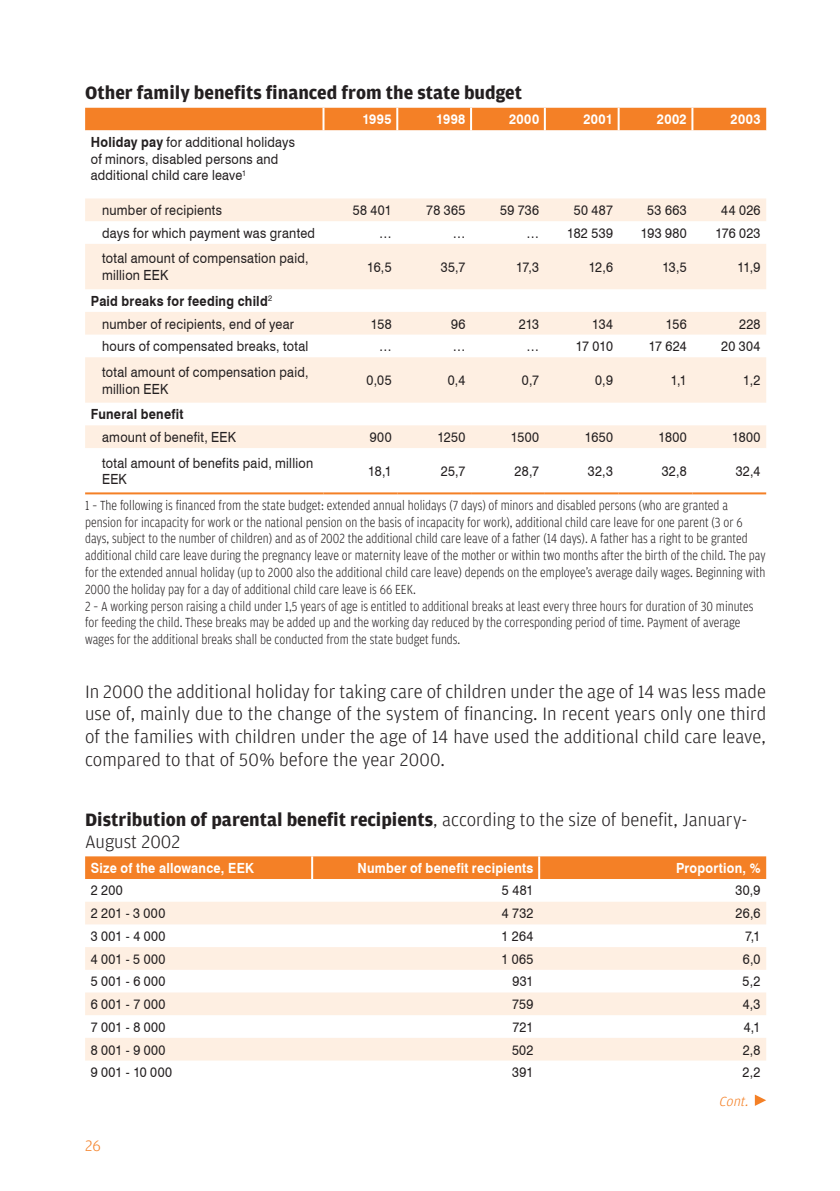
<style>
.page{position:relative;width:840px;height:1191px;background:#fff}
.page>*{position:absolute;margin:0;border:0;box-sizing:border-box;transform-origin:0 0}
.t1{font:300 19px/22.6px "Amplitude";color:#231f20}
.t2{font:700 19px "Amplitude";color:#231f20}
.t3{font:300 16px "Amplitude";color:#f48026}
.t4{font:300 14px/16.8px "Amplitude";color:#231f20;scale:.85 1}
.t5{font:14px/16.8px "Swiss 721 BT";letter-spacing:.02em;color:#231f20;scale:.9 1}
.t6{font:700 14px "Swiss 721 BT";letter-spacing:.02em;color:#fff;scale:.9 1}
.t7{font:700 14px "Swiss 721 BT";letter-spacing:.02em;color:#231f20;scale:.9 1}
.t8{font:italic 300 14px "Amplitude";color:#f48026}
.s1{font-weight:700}
</style>
<div class="page">
<div style="left:85px;top:856px;width:680px;height:23px;background:#f48026"></div>
<svg style="left:85px;top:1060px;width:680px;height:1px"></svg>
<svg style="left:85px;top:902px;width:680px;height:158px;fill:#feefe2"></svg>
<hr style="left:311px;top:856px;width:2px;height:23px;background:#fff">
<hr style="left:538px;top:856px;width:2px;height:23px;background:#fff">
<div style="left:85px;top:108px;width:680px;height:22px;background:#f48026"></div>
<svg style="left:85px;top:198px;width:680px;height:250px;fill:#feefe2"></svg>
<hr style="left:322px;top:108px;width:2px;height:22px;background:#fff">
<hr style="left:396px;top:108px;width:2px;height:22px;background:#fff">
<hr style="left:470px;top:108px;width:2px;height:22px;background:#fff">
<hr style="left:543px;top:108px;width:2px;height:22px;background:#fff">
<hr style="left:617px;top:108px;width:2px;height:22px;background:#fff">
<hr style="left:691px;top:108px;width:2px;height:22px;background:#fff">
<hr style="left:85px;top:492px;width:238px;height:2px;background:#f48026">
<hr style="left:323px;top:492px;width:74px;height:2px;background:#f48026">
<hr style="left:397px;top:492px;width:74px;height:2px;background:#f48026">
<hr style="left:471px;top:492px;width:73px;height:2px;background:#f48026">
<hr style="left:544px;top:492px;width:74px;height:2px;background:#f48026">
<hr style="left:618px;top:492px;width:74px;height:2px;background:#f48026">
<hr style="left:692px;top:492px;width:73px;height:2px;background:#f48026">
<svg style="left:754px;top:1094px;width:11px;height:12px"></svg>
<h1 class="t2" style="left:85px;top:82px;width:438px">Other family benefits financed from the state budget</h1>
<p class="t6" style="left:362px;top:111px;width:34px">1995</p>
<p class="t6" style="left:436px;top:111px;width:34px">1998</p>
<p class="t6" style="left:509px;top:111px;width:35px">2000</p>
<p class="t6" style="left:583px;top:111px;width:34px">2001</p>
<p class="t6" style="left:656px;top:111px;width:35px">2002</p>
<p class="t6" style="left:730px;top:111px;width:35px">2003</p>
<p class="t5" style="left:91px;top:133px;width:228px"><span class="s1">Holiday pay</span> for additional holidays of minors, disabled persons and additional child care leave<sup>1</sup></p>
<p class="t5" style="left:102px;top:202px;width:135px">number of recipients</p>
<p class="t5" style="left:352px;top:202px;width:45px">58 401</p>
<p class="t5" style="left:426px;top:202px;width:45px">78 365</p>
<p class="t5" style="left:500px;top:202px;width:45px">59 736</p>
<p class="t5" style="left:573px;top:202px;width:45px">50 487</p>
<p class="t5" style="left:647px;top:202px;width:45px">53 663</p>
<p class="t5" style="left:721px;top:202px;width:45px">44 026</p>
<p class="t5" style="left:102px;top:224px;width:238px">days for which payment was granted</p>
<p class="t5" style="left:379px;top:224px;width:16px">…</p>
<p class="t5" style="left:452px;top:224px;width:16px">…</p>
<p class="t5" style="left:526px;top:224px;width:16px">…</p>
<p class="t5" style="left:567px;top:224px;width:52px">182 539</p>
<p class="t5" style="left:640px;top:224px;width:53px">193 980</p>
<p class="t5" style="left:715px;top:224px;width:52px">176 023</p>
<p class="t5" style="left:102px;top:250px;width:231px">total amount of compensation paid, million EEK</p>
<p class="t5" style="left:367px;top:258px;width:29px">16,5</p>
<p class="t5" style="left:440px;top:258px;width:29px">35,7</p>
<p class="t5" style="left:516px;top:258px;width:27px">17,3</p>
<p class="t5" style="left:588px;top:258px;width:28px">12,6</p>
<p class="t5" style="left:662px;top:258px;width:29px">13,5</p>
<p class="t5" style="left:737px;top:258px;width:27px">11,9</p>
<p class="t5" style="left:102px;top:289px;width:214px;line-height:22.6px;text-indent:-11px"><span class="s1">Paid breaks for feeding child</span><sup>2 </sup>number of recipients, end of year</p>
<p class="t5" style="left:370px;top:315px;width:25px">158</p>
<p class="t5" style="left:451px;top:315px;width:17px">96</p>
<p class="t5" style="left:518px;top:315px;width:24px">213</p>
<p class="t5" style="left:591px;top:315px;width:25px">134</p>
<p class="t5" style="left:665px;top:315px;width:25px">156</p>
<p class="t5" style="left:738px;top:315px;width:25px">228</p>
<p class="t5" style="left:102px;top:338px;width:230px">hours of compensated breaks, total</p>
<p class="t5" style="left:379px;top:338px;width:16px">…</p>
<p class="t5" style="left:452px;top:338px;width:16px">…</p>
<p class="t5" style="left:526px;top:338px;width:16px">…</p>
<p class="t5" style="left:575px;top:338px;width:43px">17 010</p>
<p class="t5" style="left:648px;top:338px;width:44px">17 624</p>
<p class="t5" style="left:720px;top:338px;width:45px">20 304</p>
<p class="t5" style="left:102px;top:363px;width:231px">total amount of compensation paid, million EEK</p>
<p class="t5" style="left:366px;top:372px;width:29px">0,05</p>
<p class="t5" style="left:447px;top:372px;width:21px">0,4</p>
<p class="t5" style="left:521px;top:372px;width:21px">0,7</p>
<p class="t5" style="left:595px;top:372px;width:21px">0,9</p>
<p class="t5" style="left:670px;top:372px;width:19px">1,1</p>
<p class="t5" style="left:742px;top:372px;width:21px">1,2</p>
<p class="t7" style="left:91px;top:406px;width:104px">Funeral benefit</p>
<p class="t5" style="left:102px;top:428px;width:150px">amount of benefit, EEK</p>
<p class="t5" style="left:369px;top:428px;width:26px">900</p>
<p class="t5" style="left:437px;top:428px;width:32px">1250</p>
<p class="t5" style="left:510px;top:428px;width:33px">1500</p>
<p class="t5" style="left:584px;top:428px;width:33px">1650</p>
<p class="t5" style="left:658px;top:428px;width:33px">1800</p>
<p class="t5" style="left:731px;top:428px;width:33px">1800</p>
<p class="t5" style="left:102px;top:454px;width:236px">total amount of benefits paid, million<br>EEK</p>
<p class="t5" style="left:368px;top:462px;width:27px">18,1</p>
<p class="t5" style="left:440px;top:462px;width:29px">25,7</p>
<p class="t5" style="left:514px;top:462px;width:29px">28,7</p>
<p class="t5" style="left:587px;top:462px;width:29px">32,3</p>
<p class="t5" style="left:661px;top:462px;width:29px">32,8</p>
<p class="t5" style="left:735px;top:462px;width:29px">32,4</p>
<p class="t4" style="left:85px;top:497px;width:801px">1 – The following is financed from the state budget: extended annual holidays (7 days) of minors and disabled persons (who are granted a pension for incapacity for work or the national pension on the basis of incapacity for work), additional child care leave for one parent (3 or 6 days, subject to the number of children) and as of 2002 the additional child care leave of a father (14 days). A father has a right to be granted additional child care leave during the pregnancy leave or maternity leave of the mother or within two months after the birth of the child. The pay for the extended annual holiday (up to 2000 also the additional child care leave) depends on the employee’s average daily wages. Beginning with 2000 the holiday pay for a day of additional child care leave is 66 EEK.<br>2 – A working person raising a child under 1,5 years of age is entitled to additional breaks at least every three hours for duration of 30 minutes for feeding the child. These breaks may be added up and the working day reduced by the corresponding period of time. Payment of average wages for the additional breaks shall be conducted from the state budget funds.</p>
<p class="t1" style="left:85px;top:680px;width:682px;text-align:justify">In 2000 the additional holiday for taking care of children under the age of 14 was less made use of, mainly due to the change of the system of financing. In recent years only one third of the families with children under the age of 14 have used the additional child care leave, compared to that of 50% before the year 2000.</p>
<h1 class="t1" style="left:85px;top:808px;width:663px"><span class="s1">Distribution of parental benefit recipients</span>, according to the size of benefit, January-<br>August 2002</h1>
<p class="t6" style="left:91px;top:859px;width:183px">Size of the allowance, EEK</p>
<p class="t6" style="left:357px;top:859px;width:197px">Number of benefit recipients</p>
<p class="t6" style="left:675px;top:859px;width:95px">Proportion, %</p>
<p class="t5" style="left:91px;top:882px;width:37px">2 200</p>
<p class="t5" style="left:501px;top:882px;width:36px">5 481</p>
<p class="t5" style="left:735px;top:882px;width:29px">30,9</p>
<p class="t5" style="left:91px;top:905px;width:84px">2 201 - 3 000</p>
<p class="t5" style="left:501px;top:905px;width:37px">4 732</p>
<p class="t5" style="left:735px;top:905px;width:29px">26,6</p>
<p class="t5" style="left:91px;top:927px;width:84px">3 001 - 4 000</p>
<p class="t5" style="left:501px;top:927px;width:37px">1 264</p>
<p class="t5" style="left:744px;top:927px;width:19px">7,1</p>
<p class="t5" style="left:91px;top:950px;width:84px">4 001 - 5 000</p>
<p class="t5" style="left:501px;top:950px;width:37px">1 065</p>
<p class="t5" style="left:742px;top:950px;width:21px">6,0</p>
<p class="t5" style="left:91px;top:973px;width:84px">5 001 - 6 000</p>
<p class="t5" style="left:512px;top:973px;width:25px">931</p>
<p class="t5" style="left:742px;top:973px;width:21px">5,2</p>
<p class="t5" style="left:91px;top:995px;width:84px">6 001 - 7 000</p>
<p class="t5" style="left:512px;top:995px;width:25px">759</p>
<p class="t5" style="left:742px;top:995px;width:21px">4,3</p>
<p class="t5" style="left:91px;top:1018px;width:84px">7 001 - 8 000</p>
<p class="t5" style="left:512px;top:1018px;width:25px">721</p>
<p class="t5" style="left:743px;top:1018px;width:20px">4,1</p>
<p class="t5" style="left:91px;top:1041px;width:84px">8 001 - 9 000</p>
<p class="t5" style="left:511px;top:1041px;width:25px">502</p>
<p class="t5" style="left:742px;top:1041px;width:21px">2,8</p>
<p class="t5" style="left:91px;top:1063px;width:92px">9 001 - 10 000</p>
<p class="t5" style="left:512px;top:1063px;width:25px">391</p>
<p class="t5" style="left:742px;top:1063px;width:21px">2,2</p>
<p class="t3" style="left:85px;top:1137px;width:17px">26</p>
<p class="t8" style="left:718px;top:1093px;width:34px">Cont.</p>
</div>
